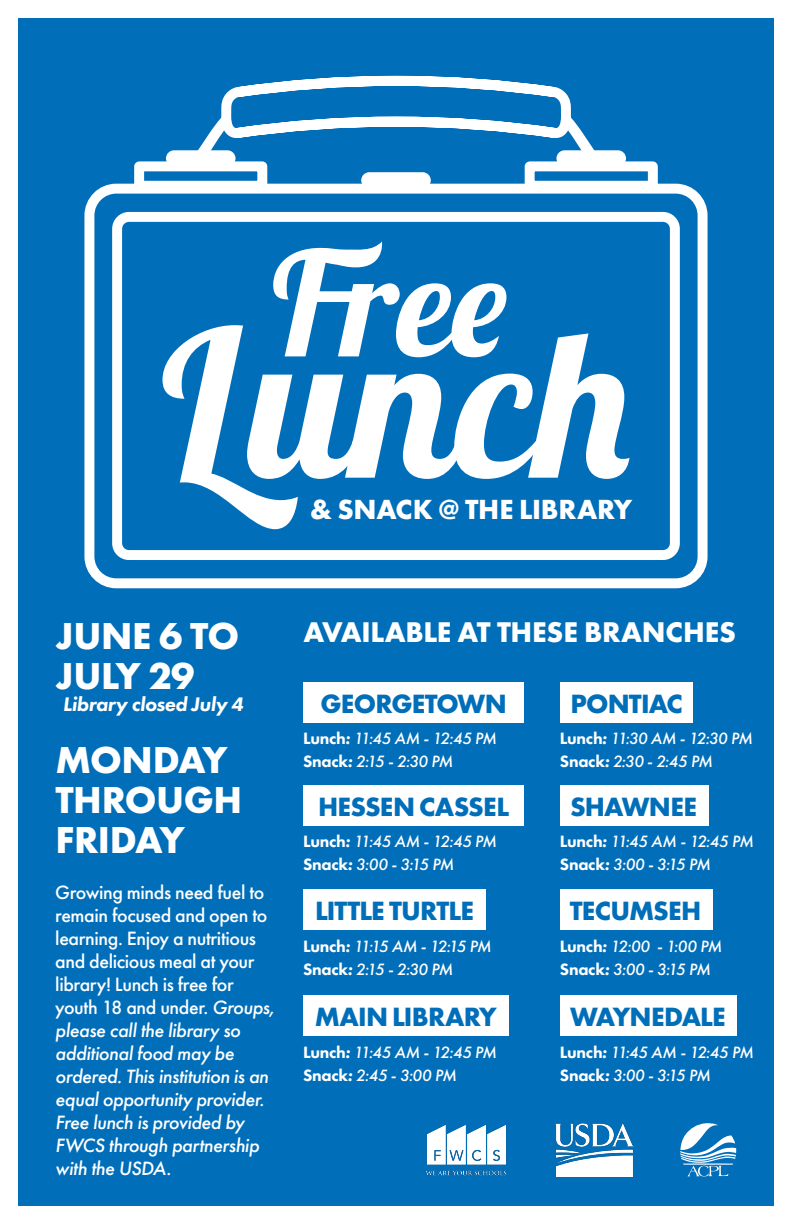
<style>
.page{position:relative;width:792px;height:1224px;background:#fff}
.page>*{position:absolute;margin:0;border:0;box-sizing:border-box;transform-origin:0 0}
.t1{font:700 39px "Futura PT";letter-spacing:-.015em;color:#fff}
.t2{font:700 29.6px "Futura PT";letter-spacing:-.01em;color:#fff}
.t3{font:700 28.7px "Futura PT";letter-spacing:-.01em;color:#fff}
.t4{font:700 27.5px "Futura PT";letter-spacing:-.03em;color:#006eb9}
.t5{font:italic 800 20.3px "Futura PT";letter-spacing:-.02em;color:#fff}
.t6{font:500 20px/23px "Futura PT";letter-spacing:-.02em;color:#fff}
.t7{font:italic 500 20px/23px "Futura PT";letter-spacing:-.02em;color:#fff}
.t8{font:italic 500 17px "Futura PT";letter-spacing:-.05em;color:#fff}
.t9{font:italic 500 17px "Futura PT";letter-spacing:-.1em;color:#fff}
.s1{font-style:italic}
.s2{font-weight:800;font-style:normal}
.s3{font-weight:800}
</style>
<div class="page">
<div style="left:18px;top:18px;width:756px;height:1188px;background:#006eb9"></div>
<div style="left:112px;top:212px;width:568px;height:348px;border:10px solid #fff;border-radius:12px"></div>
<div style="left:84px;top:184px;width:624px;height:404px;border:10px solid #fff;border-radius:27px"></div>
<div style="left:134px;top:161px;width:133px;height:30px;border:10px solid #fff"></div>
<div style="left:525px;top:161px;width:133px;height:30px;border:10px solid #fff"></div>
<div style="left:361px;top:172px;width:70px;height:16px;background:#fff;border-radius:8px"></div>
<div style="left:166px;top:150px;width:70px;height:16px;background:#fff;border-radius:8px"></div>
<div style="left:556px;top:150px;width:70px;height:16px;background:#fff;border-radius:8px"></div>
<svg style="left:195px;top:75px;width:402px;height:79px"></svg>
<svg style="left:163px;top:241px;width:466px;height:288px"></svg>
<div style="left:560px;top:682px;width:133px;height:41px;background:#fff"></div>
<div style="left:560px;top:889px;width:152px;height:41px;background:#fff"></div>
<div style="left:560px;top:785px;width:149px;height:41px;background:#fff"></div>
<div style="left:560px;top:995px;width:176px;height:40px;background:#fff"></div>
<svg style="left:680px;top:1123px;width:56px;height:54px"></svg>
<img style="left:426px;top:1124px;width:81px;height:52px">
<img style="left:555px;top:1123px;width:78px;height:54px">
<div style="left:303px;top:682px;width:221px;height:41px;background:#fff"></div>
<div style="left:303px;top:889px;width:183px;height:41px;background:#fff"></div>
<div style="left:303px;top:785px;width:221px;height:41px;background:#fff"></div>
<div style="left:303px;top:995px;width:205px;height:40px;background:#fff"></div>
<p class="t1" style="left:56px;top:611px;width:185px">JUNE 6 TO</p>
<p class="t1" style="left:56px;top:651px;width:141px">JULY 29</p>
<p class="t3" style="left:310px;top:491px;width:324px">&amp; SNACK @ THE LIBRARY</p>
<p class="t2" style="left:303px;top:613px;width:434px">AVAILABLE AT THESE BRANCHES</p>
<p class="t5" style="left:63px;top:692px;width:182px">Library closed July 4</p>
<p class="t4" style="left:570px;top:686px;width:114px">PONTIAC</p>
<p class="t4" style="left:321px;top:686px;width:188px">GEORGETOWN</p>
<p class="t1" style="left:56px;top:735px;width:174px">MONDAY</p>
<p class="t1" style="left:56px;top:775px;width:188px">THROUGH</p>
<p class="t1" style="left:56px;top:815px;width:131px">FRIDAY</p>
<p class="t6" style="left:55px;top:881px;width:221px">Growing minds need fuel to remain focused and open to learning. Enjoy a nutritious and delicious meal at your library! Lunch is free for youth 18 and under. <span class="s1">Groups, please call the library so additional food may be ordered. This institution is an equal opportunity provider.</span></p>
<p class="t7" style="left:55px;top:1111px;width:206px">Free lunch is provided by<br>FWCS through partnership with the USDA.</p>
<p class="t8" style="left:303px;top:728px;width:195px"><span class="s2">Lunch</span><span class="s3">:</span> 11:45 AM - 12:45 PM</p>
<p class="t8" style="left:303px;top:751px;width:151px"><span class="s2">Snack</span><span class="s3">:</span> 2:15 - 2:30 PM</p>
<p class="t4" style="left:318px;top:789px;width:193px">HESSEN CASSEL</p>
<p class="t8" style="left:303px;top:831px;width:195px"><span class="s2">Lunch</span><span class="s3">:</span> 11:45 AM - 12:45 PM</p>
<p class="t8" style="left:303px;top:853px;width:152px"><span class="s2">Snack</span><span class="s3">:</span> 3:00 - 3:15 PM</p>
<p class="t4" style="left:315px;top:893px;width:160px">LITTLE TURTLE</p>
<p class="t9" style="left:303px;top:936px;width:190px"><span class="s2">Lunch</span><span class="s3">:</span> 11:15 AM - 12:15 PM</p>
<p class="t8" style="left:303px;top:959px;width:151px"><span class="s2">Snack</span><span class="s3">:</span> 2:15 - 2:30 PM</p>
<p class="t4" style="left:315px;top:999px;width:184px">MAIN LIBRARY</p>
<p class="t8" style="left:303px;top:1042px;width:195px"><span class="s2">Lunch</span><span class="s3">:</span> 11:45 AM - 12:45 PM</p>
<p class="t8" style="left:303px;top:1065px;width:155px"><span class="s2">Snack</span><span class="s3">:</span> 2:45 - 3:00 PM</p>
<p class="t8" style="left:560px;top:728px;width:194px"><span class="s2">Lunch</span><span class="s3">:</span> 11:30 AM - 12:30 PM</p>
<p class="t8" style="left:560px;top:751px;width:154px"><span class="s2">Snack</span><span class="s3">:</span> 2:30 - 2:45 PM</p>
<p class="t4" style="left:570px;top:789px;width:129px">SHAWNEE</p>
<p class="t8" style="left:560px;top:831px;width:195px"><span class="s2">Lunch</span><span class="s3">:</span> 11:45 AM - 12:45 PM</p>
<p class="t8" style="left:560px;top:853px;width:152px"><span class="s2">Snack</span><span class="s3">:</span> 3:00 - 3:15 PM</p>
<p class="t4" style="left:570px;top:893px;width:133px">TECUMSEH</p>
<p class="t8" style="left:560px;top:936px;width:163px"><span class="s2">Lunch</span><span class="s3">:</span> 12:00 - 1:00 PM</p>
<p class="t8" style="left:560px;top:959px;width:152px"><span class="s2">Snack</span><span class="s3">:</span> 3:00 - 3:15 PM</p>
<p class="t4" style="left:570px;top:999px;width:157px">WAYNEDALE</p>
<p class="t8" style="left:560px;top:1042px;width:195px"><span class="s2">Lunch</span><span class="s3">:</span> 11:45 AM - 12:45 PM</p>
<p class="t8" style="left:560px;top:1065px;width:152px"><span class="s2">Snack</span><span class="s3">:</span> 3:00 - 3:15 PM</p>
</div>
